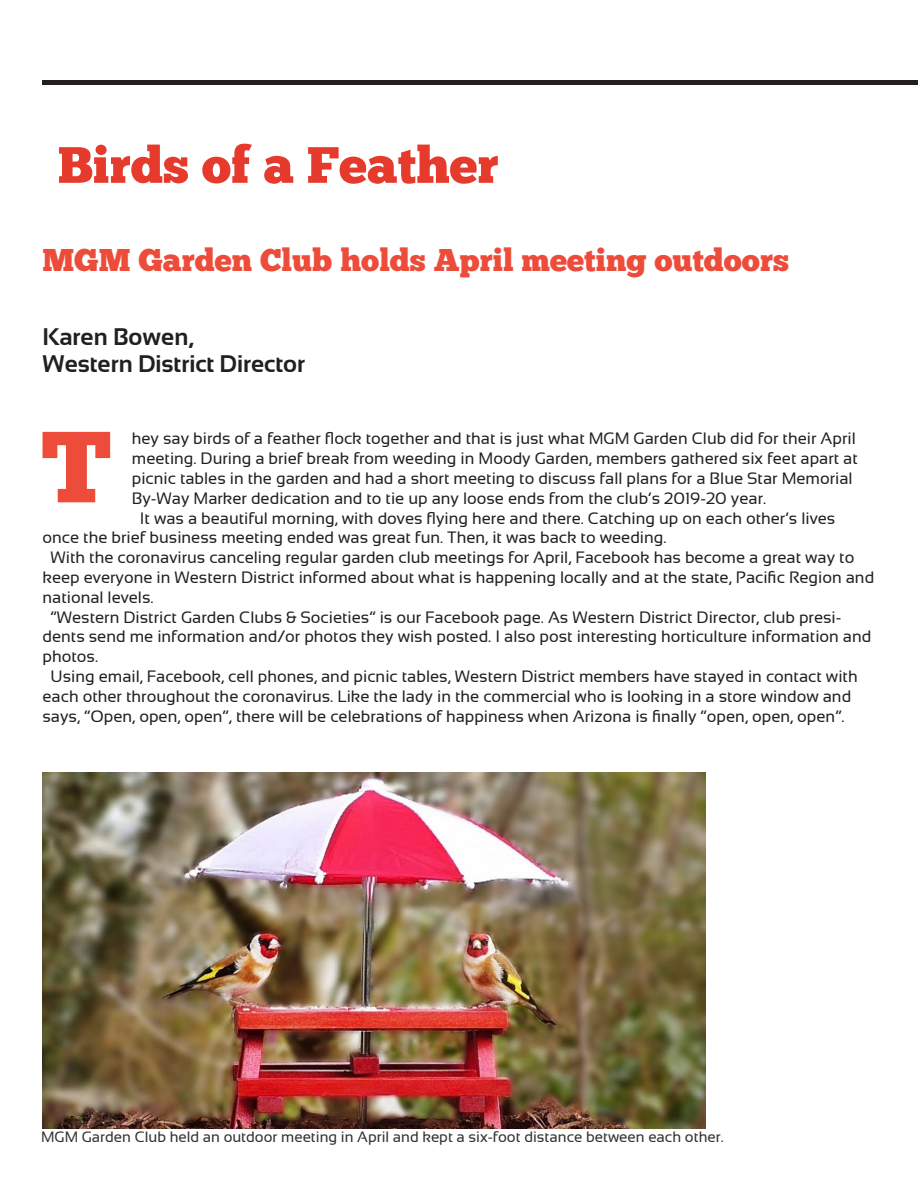
<style>
.page{position:relative;width:918px;height:1188px;background:#fff}
.page>*{position:absolute;margin:0;border:0;box-sizing:border-box;transform-origin:0 0}
.Big_Title{font:100.8px "Chunk Five";color:#ed4c3a}
.Big_Title-2{font:51px "Chunk Five";color:#e63a2c}
.Big_Title-3{font:31.5px "Chunk Five";color:#ed4c3a}
.Black_Body_Text{font:700 24px "Sansation";color:#231f20}
.t1{font:16.5px/19.8px "Sansation";color:#231f20}
.t2{font:15px "Sansation";color:#312f30}
</style>
<div class="page">
<hr style="left:43px;top:81px;width:875px;height:4px;background:#231f20">
<img style="left:43px;top:773px;width:662px;height:355px">
<p class="Big_Title-2" style="left:58px;top:135px;width:442px">Birds of a Feather</p>
<p class="Big_Title-3" style="left:43px;top:242px;width:748px">MGM Garden Club holds April meeting outdoors</p>
<p class="Black_Body_Text" style="left:43px;top:323px;width:153px">Karen Bowen,</p>
<p class="Black_Body_Text" style="left:43px;top:350px;width:264px">Western District Director</p>
<p class="Big_Title" style="left:41px;top:407px;width:72px">T</p>
<p class="t1" style="left:132px;top:429px;width:728px">hey say birds of a feather flock together and that is just what MGM Garden Club did for their April meeting. During a brief break from weeding in Moody Garden, members gathered six feet apart at picnic tables in the garden and had a short meeting to discuss fall plans for a Blue Star Memorial By-Way Marker dedication and to tie up any loose ends from the club’s 2019-20 year.</p>
<p class="t1" style="left:43px;top:508px;width:794px;text-indent:97px">It was a beautiful morning, with doves flying here and there. Catching up on each other’s lives once the brief business meeting ended was great fun. Then, it was back to weeding.</p>
<p class="t1" style="left:43px;top:548px;width:833px;text-indent:8px">With the coronavirus canceling regular garden club meetings for April, Facebook has become a great way to keep everyone in Western District informed about what is happening locally and at the state, Pacific Region and national levels.</p>
<p class="t1" style="left:43px;top:607px;width:830px;text-indent:8px">“Western District Garden Clubs &amp; Societies” is our Facebook page. As Western District Director, club presi&shy;dents send me information and/or photos they wish posted. I also post interesting horticulture information and photos.</p>
<p class="t1" style="left:43px;top:666px;width:817px;text-indent:8px">Using email, Facebook, cell phones, and picnic tables, Western District members have stayed in contact with each other throughout the coronavirus. Like the lady in the commercial who is looking in a store window and says, “Open, open, open”, there will be celebrations of happiness when Arizona is finally “open, open, open”.</p>
<p class="t2" style="left:41px;top:1129px;width:684px">MGM Garden Club held an outdoor meeting in April and kept a six-foot distance between each other.</p>
</div>
